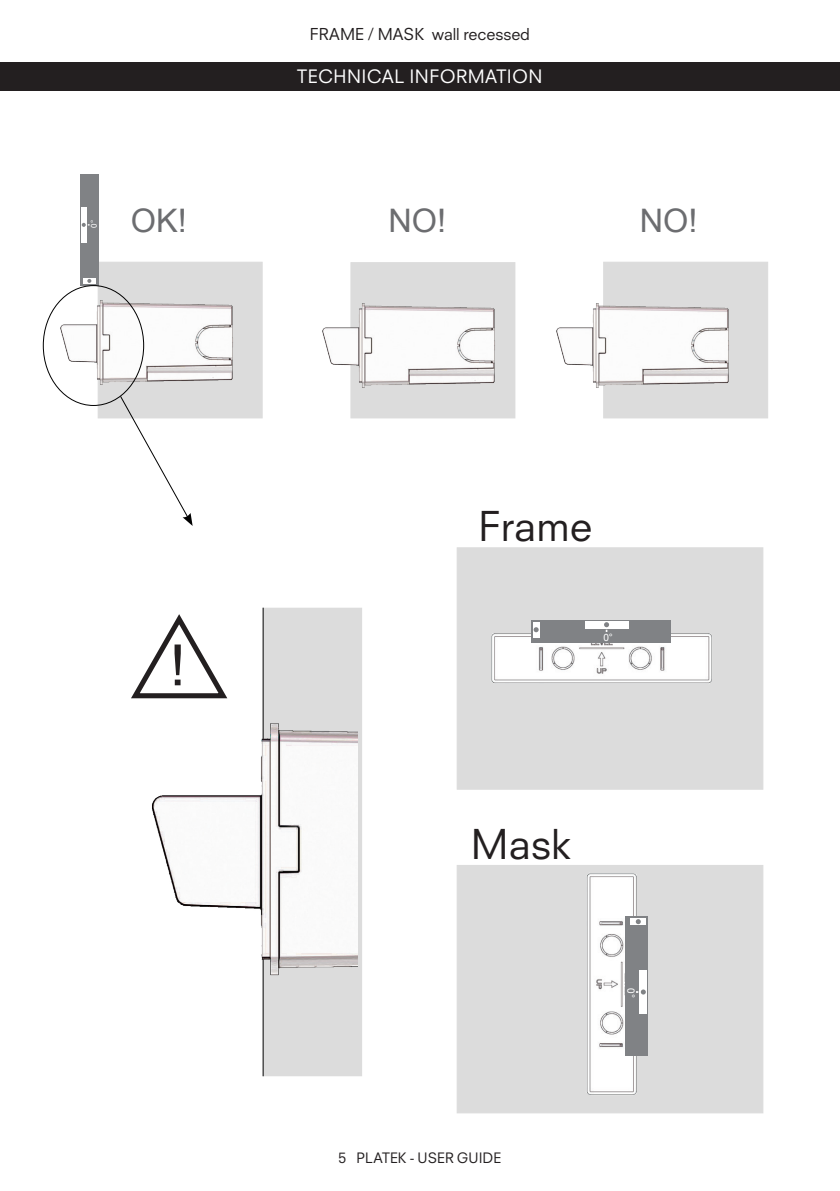
<style>
.page{position:relative;width:840px;height:1191px;background:#fff}
.page>*{position:absolute;margin:0;border:0;box-sizing:border-box;transform-origin:0 0}
.t1{font:57px "Arial";color:#231f20}
.t2{font:40px "Neuzeit SLT Std";color:#231f20}
.t3{font:32.4px "Arial";color:#6c6d70}
.t4{font:18px "Neuzeit SLT Std";letter-spacing:.02em;color:#fff}
.t5{font:16px "Neuzeit SLT Std";color:#231f20}
.t6{font:14px "Neuzeit SLT Std";letter-spacing:.005em;color:#231f20}
.t7{font:10px "Arial";color:#fff}
.t8{font:8px "Arial";color:#fff}
</style>
<div class="page">
<div style="left:350px;top:262px;width:165px;height:156px;background:#dcdcdc"></div>
<div style="left:603px;top:262px;width:164px;height:156px;background:#dcdcdc"></div>
<div style="left:98px;top:262px;width:164px;height:156px;background:#dcdcdc"></div>
<div style="left:80px;top:174px;width:18px;height:111px;background:#808285"></div>
<div style="left:81px;top:207px;width:6px;height:35px;background:#fff"></div>
<div style="left:83px;top:278px;width:12px;height:5px;background:#fff"></div>
<svg style="left:87px;top:279px;width:4px;height:4px"></svg>
<svg style="left:82px;top:223px;width:7px;height:4px"></svg>
<img style="left:43px;top:286px;width:190px;height:119px">
<img style="left:322px;top:289px;width:173px;height:120px">
<img style="left:556px;top:289px;width:173px;height:120px">
<div style="left:456px;top:547px;width:306px;height:242px;background:#dcdcdc;border:1px solid #dcdcdc"></div>
<img style="left:491px;top:622px;width:221px;height:62px">
<div style="left:530px;top:620px;width:140px;height:23px;background:#808285"></div>
<div style="left:584px;top:621px;width:44px;height:7px;background:#fff"></div>
<div style="left:532px;top:622px;width:7px;height:15px;background:#fff"></div>
<svg style="left:533px;top:627px;width:5px;height:5px"></svg>
<svg style="left:603px;top:622px;width:5px;height:10px"></svg>
<div style="left:456px;top:865px;width:306px;height:248px;background:#dcdcdc;border:1px solid #dcdcdc"></div>
<img style="left:572px;top:865px;width:75px;height:248px">
<div style="left:624px;top:916px;width:23px;height:140px;background:#808285"></div>
<div style="left:639px;top:970px;width:7px;height:44px;background:#fff"></div>
<div style="left:630px;top:918px;width:15px;height:6px;background:#fff"></div>
<svg style="left:635px;top:919px;width:5px;height:5px"></svg>
<svg style="left:636px;top:989px;width:9px;height:5px"></svg>
<div style="left:263px;top:607px;width:99px;height:469px;background:#dcdcdc;border:1px solid #dcdcdc"></div>
<hr style="left:262px;top:607px;width:1px;height:469px;background:#000">
<img style="left:152px;top:678px;width:205px;height:360px">
<svg style="left:131px;top:614px;width:100px;height:87px"></svg>
<svg style="left:119px;top:395px;width:73px;height:131px"></svg>
<div style="left:0;top:62px;width:839px;height:29px;background:#231f20"></div>
<p class="t5" style="left:310px;top:25px;width:221px">FRAME / MASK wall recessed</p>
<p class="t4" style="left:297px;top:66px;width:247px">TECHNICAL INFORMATION</p>
<p class="t4" style="left:354px;top:66px;width:160px">TECHNICAL DATA</p>
<p class="t8" style="left:89px;top:228px;width:9px;rotate:-90deg">0°</p>
<p class="t3" style="left:131px;top:200px;width:57px">OK!</p>
<p class="t3" style="left:388px;top:200px;width:59px">NO!</p>
<p class="t3" style="left:639px;top:200px;width:59px">NO!</p>
<p class="t1" style="left:169px;top:628px;width:17px">!</p>
<p class="t2" style="left:478px;top:502px;width:115px">Frame</p>
<p class="t7" style="left:603px;top:630px;width:11px">0°</p>
<p class="t2" style="left:470px;top:819px;width:101px">Mask</p>
<p class="t7" style="left:637px;top:988px;width:11px;rotate:90deg">0°</p>
<p class="t6" style="left:338px;top:1149px;width:164px">5 PLATEK - USER GUIDE</p>
</div>
